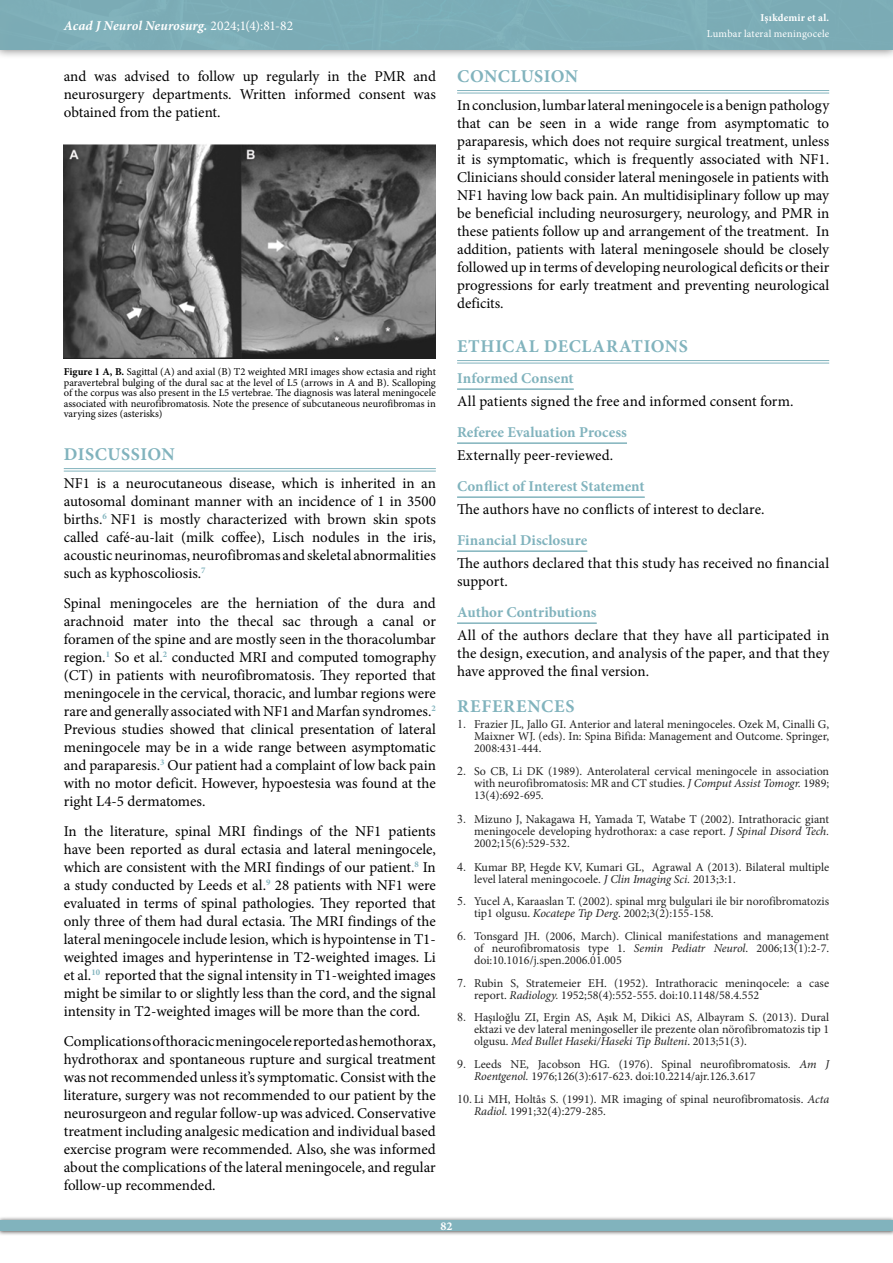
<style>
.page{position:relative;width:893px;height:1263px;background:#fff}
.page>*{position:absolute;margin:0;border:0;box-sizing:border-box;transform-origin:0 0}
.t1{font:700 18px "Minion Pro";letter-spacing:.035em;color:#81b3bd}
.t2{font:15px/18px "Minion Pro";color:#000;text-align:justify}
.t3{font:700 15px "Minion Pro";color:#81b3bd}
.t4{font:italic 700 13.5px "Minion Pro";letter-spacing:.01em;color:#fff}
.t5{font:12px/12px "Minion Pro";color:#222;text-align:justify}
.t6{font:700 12px "Minion Pro";color:#fff}
.t7{font:10.5px/10.5px "Minion Pro";letter-spacing:-.005em;color:#000;text-align:justify}
.t8{font:10.5px "Minion Pro";letter-spacing:.015em;color:#fff}
.t9{font:700 10.5px "Minion Pro";letter-spacing:.02em;color:#fff}
.s1{font-weight:400;font-style:normal}
.s2{font-weight:700}
.s3{font-family:"Times New Roman"}
.s4{font-style:italic}
</style>
<div class="page">
<div style="left:0;top:0;width:893px;height:59px;background:#000;opacity:.5"></div>
<div style="left:0;top:0;width:893px;height:50px;background:#7cacb6"></div>
<div style="left:0;top:1216px;width:893px;height:20px;background:#000;opacity:.75"></div>
<div style="left:0;top:1220px;width:893px;height:11px;background:#81b3bd"></div>
<hr style="left:64px;top:468px;width:372px;height:1px;background:#81b3bd">
<hr style="left:64px;top:471px;width:372px;height:1px;background:#81b3bd">
<hr style="left:457px;top:90px;width:372px;height:1px;background:#81b3bd">
<hr style="left:457px;top:93px;width:372px;height:1px;background:#81b3bd">
<hr style="left:457px;top:360px;width:372px;height:1px;background:#81b3bd">
<hr style="left:457px;top:363px;width:372px;height:1px;background:#81b3bd">
<hr style="left:457px;top:389px;width:117px;height:1px;background:#81b3bd">
<hr style="left:457px;top:443px;width:170px;height:1px;background:#81b3bd">
<hr style="left:457px;top:497px;width:188px;height:1px;background:#81b3bd">
<hr style="left:457px;top:551px;width:130px;height:1px;background:#81b3bd">
<hr style="left:457px;top:623px;width:140px;height:1px;background:#81b3bd">
<img style="left:64px;top:144px;width:372px;height:214px">
<p class="t4" style="left:64px;top:16px;width:231px">Acad J Neurol Neurosurg. <span class="s1">2024;1(4):81-82</span></p>
<p class="t2" style="left:64px;top:67px;width:374px">and was advised to follow up regularly in the PMR and neurosurgery departments. Written informed consent was obtained from the patient.</p>
<p class="t7" style="left:64px;top:367px;width:374px"><span class="s2">Figure 1 A, B.</span> Sagittal (A) and axial (B) T2 weighted MRI images show ectasia and right paravertebral bulging of the dural sac at the level of L5 (arrows in A and B). Scalloping of the corpus was also present in the L5 vertebrae. The diagnosis was lateral meningocele associated with neurofibromatosis. Note the presence of subcutaneous neurofibromas in varying sizes (asterisks)</p>
<p class="t1" style="left:64px;top:441px;width:112px">DISCUSSION</p>
<p class="t2" style="left:64px;top:474px;width:374px">NF1 is a neurocutaneous disease, which is inherited in an autosomal dominant manner with an incidence of 1 in 3500 births.<sup>6</sup> NF1 is mostly characterized with brown skin spots called café-au-lait (milk coffee), Lisch nodules in the iris, acoustic neurinomas, neurofibromas and skeletal abnormalities such as kyphoscoliosis.<sup>7</sup></p>
<p class="t2" style="left:64px;top:594px;width:374px">Spinal meningoceles are the herniation of the dura and arachnoid mater into the thecal sac through a canal or foramen of the spine and are mostly seen in the thoracolumbar region.<sup>1</sup> So et al.<sup>2</sup> conducted MRI and computed tomography (CT) in patients with neurofibromatosis. They reported that meningocele in the cervical, thoracic, and lumbar regions were rare and generally associated with NF1 and Marfan syndromes.<sup>2<br></sup>Previous studies showed that clinical presentation of lateral meningocele may be in a wide range between asymptomatic and paraparesis.<sup>3</sup> Our patient had a complaint of low back pain with no motor deficit. However, hypoestesia was found at the right L4-5 dermatomes.</p>
<p class="t2" style="left:64px;top:822px;width:374px">In the literature, spinal MRI findings of the NF1 patients have been reported as dural ectasia and lateral meningocele, which are consistent with the MRI findings of our patient.<sup>8</sup> In a study conducted by Leeds et al.<sup>9</sup> 28 patients with NF1 were evaluated in terms of spinal pathologies. They reported that only three of them had dural ectasia. The MRI findings of the lateral meningocele include lesion, which is hypointense in T1- weighted images and hyperintense in T2-weighted images. Li et al.<sup>10</sup> reported that the signal intensity in T1-weighted images might be similar to or slightly less than the cord, and the signal intensity in T2-weighted images will be more than the cord.</p>
<p class="t2" style="left:64px;top:1032px;width:374px">Complications of thoracic meningocele reported as hemothorax, hydrothorax and spontaneous rupture and surgical treatment was not recommended unless it’s symptomatic. Consist with the literature, surgery was not recommended to our patient by the neurosurgeon and regular follow-up was adviced. Conservative treatment including analgesic medication and individual based exercise program were recommended. Also, she was informed about the complications of the lateral meningocele, and regular follow-up recommended.</p>
<p class="t9" style="left:760px;top:10px;width:70px">Işıkdemir et al.</p>
<p class="t8" style="left:707px;top:26px;width:124px">Lumbar lateral meningocele</p>
<p class="t1" style="left:457px;top:63px;width:122px">CONCLUSION</p>
<p class="t2" style="left:457px;top:96px;width:374px">In conclusion, lumbar lateral meningocele is a benign pathology that can be seen in a wide range from asymptomatic to paraparesis, which does not require surgical treatment, unless it is symptomatic, which is frequently associated with NF1.<br>Clinicians should consider lateral meningosele in patients with NF1 having low back pain. An multidisiplinary follow up may be beneficial including neurosurgery, neurology, and PMR in these patients follow up and arrangement of the treatment. In addition, patients with lateral meningosele should be closely followed up in terms of developing neurological deficits or their progressions for early treatment and preventing neurological deficits.</p>
<p class="t1" style="left:457px;top:333px;width:232px">ETHICAL DECLARATIONS</p>
<p class="t3" style="left:457px;top:367px;width:118px">Informed Consent</p>
<p class="t2" style="left:457px;top:392px;width:338px">All patients signed the free and informed consent form.</p>
<p class="t3" style="left:457px;top:421px;width:171px">Referee Evaluation Process</p>
<p class="t2" style="left:457px;top:446px;width:158px">Externally peer-reviewed.</p>
<p class="t3" style="left:457px;top:475px;width:189px">Conflict of Interest Statement</p>
<p class="t2" style="left:457px;top:500px;width:309px">The authors have no conflicts of interest to declare.</p>
<p class="t3" style="left:457px;top:529px;width:132px">Financial Disclosure</p>
<p class="t2" style="left:457px;top:554px;width:374px">The authors declared that this study has received no financial support.</p>
<p class="t3" style="left:457px;top:601px;width:141px">Author Contributions</p>
<p class="t2" style="left:457px;top:626px;width:374px">All of the authors declare that they have all participated in the design, execution, and analysis of the paper, and that they have approved the final version.</p>
<p class="t1" style="left:457px;top:693px;width:119px">REFERENCES</p>
<p class="t5" style="left:474px;top:718px;width:357px;text-indent:-17px"><span class="s3">1.</span> Frazier JL, Jallo GI. Anterior and lateral meningoceles. Ozek M, Cinalli G, Maixner WJ. (eds). In: Spina Bifida: Management and Outcome. Springer, 2008:431-444.</p>
<p class="t5" style="left:474px;top:765px;width:357px;text-indent:-17px"><span class="s3">2.</span> So CB, Li DK (1989). Anterolateral cervical meningocele in association with neurofibromatosis: MR and CT studies. <span class="s4">J Comput Assist Tomogr.</span> 1989; 13(4):692-695<span class="s4">.</span></p>
<p class="t5" style="left:474px;top:813px;width:357px;text-indent:-17px"><span class="s3">3.</span> Mizuno J, Nakagawa H, Yamada T, Watabe T (2002). Intrathoracic giant meningocele developing hydrothorax: a case report. <span class="s4">J Spinal Disord Tech.<br></span>2002;15(6):529-532.</p>
<p class="t5" style="left:474px;top:861px;width:357px;text-indent:-17px"><span class="s3">4.</span> Kumar BP, Hegde KV, Kumari GL, Agrawal A (2013). Bilateral multiple level lateral meningocoele. <span class="s4">J Clin Imaging Sci.</span> 2013;3:1.</p>
<p class="t5" style="left:474px;top:896px;width:357px;text-indent:-17px"><span class="s3">5.</span> Yucel A, Karaaslan T. (2002). spinal mrg bulgulari ile bir norofibromatozis tip1 olgusu. <span class="s4">Kocatepe Tıp Derg</span>. 2002;3(2):155-158.</p>
<p class="t5" style="left:474px;top:930px;width:357px;text-indent:-17px"><span class="s3">6.</span> Tonsgard JH. (2006, March). Clinical manifestations and management of neurofibromatosis type 1. <span class="s4">Semin Pediatr Neurol</span>. 2006;13(1):2-7. doi:10.1016/j.spen.2006.01.005</p>
<p class="t5" style="left:474px;top:977px;width:357px;text-indent:-17px"><span class="s3">7.</span> Rubin S, Stratemeier EH. (1952). Intrathoracic meninqocele: a case report. <span class="s4">Radiology.</span> 1952;58(4):552-555. doi:10.1148/58.4.552</p>
<p class="t5" style="left:474px;top:1011px;width:357px;text-indent:-17px"><span class="s3">8.</span> Haşıloğlu ZI, Ergin AS, Aşık M, Dikici AS, Albayram S. (2013). Dural ektazi ve dev lateral meningoseller ile prezente olan nörofibromatozis tip 1 olgusu. <span class="s4">Med Bullet Haseki/Haseki Tip Bulteni</span>. 2013;51(3).</p>
<p class="t5" style="left:474px;top:1058px;width:357px;text-indent:-17px"><span class="s3">9.</span> Leeds NE, Jacobson HG. (1976). Spinal neurofibromatosis. <span class="s4">Am J<br>Roentgenol.</span> 1976;126(3):617-623. doi:10.2214/ajr.126.3.617</p>
<p class="t5" style="left:474px;top:1093px;width:357px;text-indent:-17px"><span class="s3">10.</span> Li MH, Holtås S. (1991). MR imaging of spinal neurofibromatosis. <span class="s4">Acta<br>Radiol.</span> 1991;32(4):279-285.</p>
<p class="t6" style="left:440px;top:1218px;width:14px">82</p>
</div>
